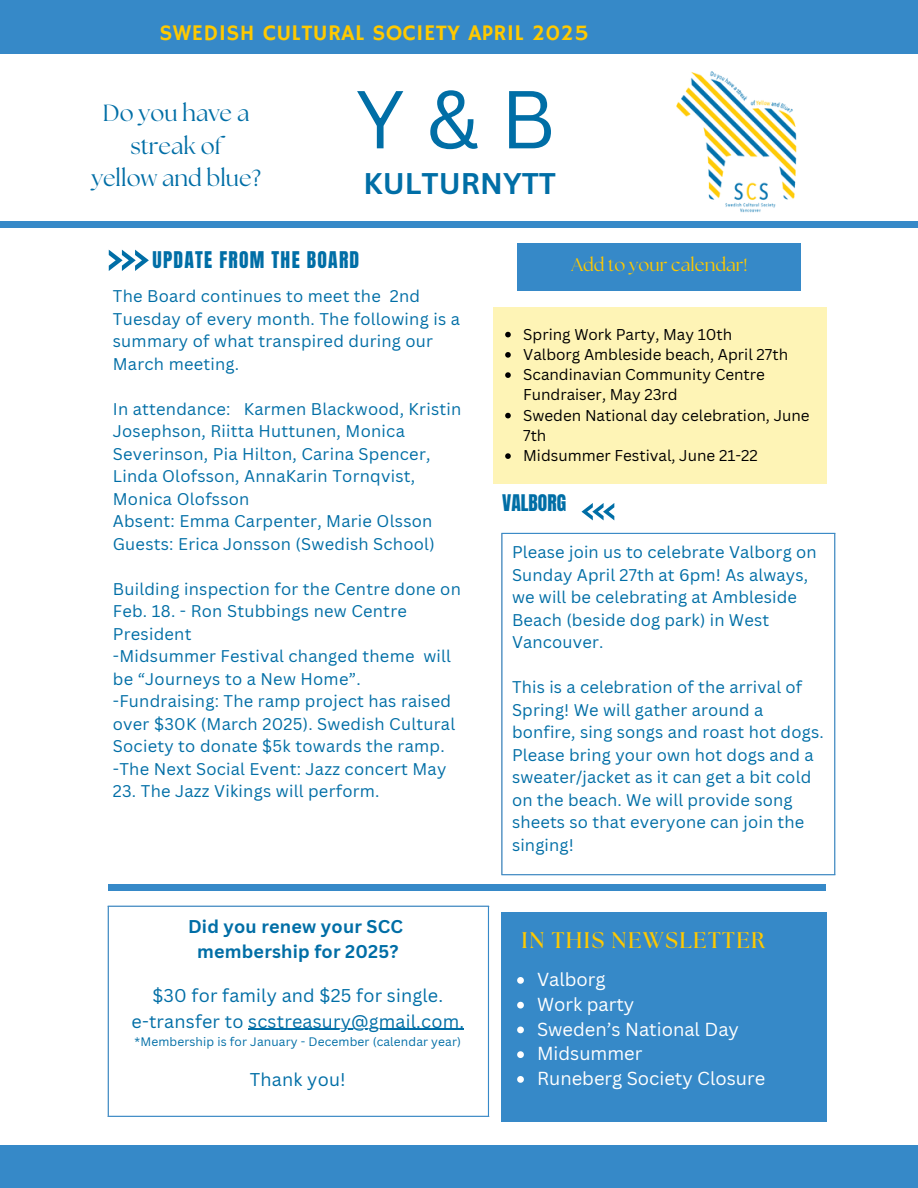
<style>
.page{position:relative;width:918px;height:1188px;background:#fff}
.page>*{position:absolute;margin:0;border:0;box-sizing:border-box;transform-origin:0 0}
.t1{font:80.1px "Canva Sans";color:#006ea6}
.t2{font:700 29.1px "Canva Sans";color:#006ea6}
.t3{font:23.4px/32.7px "The Seasons";color:#006ea6;text-align:center}
.t4{font:700 22.65px "The Seasons";letter-spacing:.065em;color:#ffc900}
.t5{font:22.35px "Hammersmith One";letter-spacing:.015em;color:#ffc900}
.t6{font:19.5px "Anton";letter-spacing:.065em;color:#006ea6}
.t7{font:19.5px "Anton";color:#006ea6}
.t8{font:18.3px "Canva Sans";color:#fff}
.t9{font:18.3px "The Seasons";color:#ffc900}
.t10{font:18px "Canva Sans";letter-spacing:.01em;color:#006ea6}
.t11{font:700 18px "Canva Sans";letter-spacing:.01em;color:#006ea6}
.t12{font:16.5px/22.5px "Canva Sans";letter-spacing:.015em;color:#006ea6}
.t13{font:15.3px/20.2px "Canva Sans";color:#000}
.t14{font:12px "Canva Sans";letter-spacing:.01em;color:#006ea6}
</style>
<div class="page">
<div style="left:0;top:221px;width:918px;height:6px;background:#3689c8"></div>
<div style="left:0;top:0;width:918px;height:54px;background:#3689c8"></div>
<div style="left:0;top:1145px;width:918px;height:43px;background:#3689c8"></div>
<div style="left:109px;top:884px;width:717px;height:6px;background:#3689c8"></div>
<img style="left:676px;top:71px;width:121px;height:142px">
<hr style="left:248px;top:1029px;width:216px;height:1px;background:#006ea6">
<hr style="left:108px;top:907px;width:1px;height:209px;background:#3689c8">
<hr style="left:488px;top:907px;width:1px;height:209px;background:#3689c8">
<hr style="left:108px;top:906px;width:381px;height:1px;background:#3689c8">
<hr style="left:108px;top:1116px;width:381px;height:1px;background:#3689c8">
<div style="left:493px;top:307px;width:333px;height:176px;background:#fef4b6"></div>
<svg style="left:505px;top:332px;width:6px;height:5px"></svg>
<svg style="left:505px;top:352px;width:6px;height:6px"></svg>
<svg style="left:505px;top:372px;width:6px;height:6px"></svg>
<svg style="left:505px;top:413px;width:6px;height:5px"></svg>
<svg style="left:505px;top:453px;width:6px;height:6px"></svg>
<div style="left:518px;top:243px;width:283px;height:48px;background:#3689c8"></div>
<div style="left:501px;top:912px;width:325px;height:209px;background:#3689c8"></div>
<svg style="left:517px;top:977px;width:7px;height:7px"></svg>
<svg style="left:517px;top:1002px;width:7px;height:7px"></svg>
<svg style="left:517px;top:1027px;width:7px;height:6px"></svg>
<svg style="left:517px;top:1051px;width:7px;height:7px"></svg>
<svg style="left:517px;top:1076px;width:7px;height:7px"></svg>
<svg style="left:109px;top:250px;width:40px;height:21px"></svg>
<hr style="left:501px;top:534px;width:2px;height:340px;background:#3689c8">
<hr style="left:834px;top:534px;width:1px;height:340px;background:#3689c8">
<hr style="left:501px;top:533px;width:334px;height:1px;background:#3689c8">
<hr style="left:501px;top:874px;width:334px;height:1px;background:#3689c8">
<svg style="left:582px;top:503px;width:32px;height:17px"></svg>
<p class="t5" style="left:160px;top:20px;width:431px">SWEDISH CULTURAL SOCIETY APRIL 2025</p>
<p class="t3" style="left:103px;top:98px;width:148px">Do you have a streak of</p>
<p class="t1" style="left:356px;top:63px;width:201px">Y&amp;B</p>
<p class="t3" style="left:91px;top:163px;width:171px">yellow and blue?</p>
<p class="t2" style="left:364px;top:163px;width:194px">KULTURNYTT</p>
<p class="t6" style="left:153px;top:245px;width:208px">UPDATE FROM THE BOARD</p>
<p class="t12" style="left:113px;top:284px;width:349px">The Board continues to meet the 2nd<br>Tuesday of every month. The following is a summary of what transpired during our<br>March meeting.</p>
<p class="t12" style="left:113px;top:397px;width:350px">In attendance: Karmen Blackwood, Kristin Josephson, Riitta Huttunen, Monica Severinson, Pia Hilton, Carina Spencer, Linda Olofsson, AnnaKarin Tornqvist, Monica Olofsson</p>
<p class="t12" style="left:113px;top:509px;width:321px">Absent: Emma Carpenter, Marie Olsson</p>
<p class="t12" style="left:113px;top:532px;width:323px">Guests: Erica Jonsson (Swedish School)</p>
<p class="t12" style="left:113px;top:577px;width:350px">Building inspection for the Centre done on<br>Feb. 18. - Ron Stubbings new Centre<br>President</p>
<p class="t12" style="left:113px;top:644px;width:340px">-Midsummer Festival changed theme will be “Journeys to a New Home”.</p>
<p class="t12" style="left:113px;top:689px;width:344px">-Fundraising: The ramp project has raised over $30K (March 2025). Swedish Cultural<br>Society to donate $5k towards the ramp.</p>
<p class="t12" style="left:113px;top:757px;width:335px">-The Next Social Event: Jazz concert May</p>
<p class="t12" style="left:113px;top:779px;width:268px">23. The Jazz Vikings will perform.</p>
<h5 class="t11" style="left:188px;top:914px;width:217px">Did you renew your SCC</h5>
<h1 class="t11" style="left:197px;top:939px;width:203px">membership for 2025?</h1>
<p class="t10" style="left:152px;top:983px;width:292px">$30 for family and $25 for single.</p>
<p class="t10" style="left:132px;top:1008px;width:334px">e-transfer to scstreasury@gmail.com.</p>
<p class="t14" style="left:135px;top:1033px;width:328px">*Membership is for January - December (calendar year)</p>
<h6 class="t10" style="left:250px;top:1067px;width:97px">Thank you!</h6>
<p class="t9" style="left:572px;top:256px;width:177px">Add to your calendar!</p>
<p class="t13" style="left:523px;top:324px;width:211px">Spring Work Party, May 10th</p>
<p class="t13" style="left:523px;top:344px;width:266px">Valborg Ambleside beach, April 27th</p>
<p class="t13" style="left:523px;top:364px;width:243px">Scandinavian Community Centre<br>Fundraiser, May 23rd</p>
<p class="t13" style="left:523px;top:405px;width:288px">Sweden National day celebration, June<br>7th</p>
<p class="t13" style="left:523px;top:445px;width:236px">Midsummer Festival, June 21-22</p>
<p class="t7" style="left:502px;top:489px;width:65px">VALBORG</p>
<p class="t12" style="left:512px;top:541px;width:306px">Please join us to celebrate Valborg on<br>Sunday April 27th at 6pm! As always, we will be celebrating at Ambleside<br>Beach (beside dog park) in West<br>Vancouver.</p>
<p class="t12" style="left:512px;top:676px;width:313px">This is a celebration of the arrival of<br>Spring! We will gather around a bonfire, sing songs and roast hot dogs.<br>Please bring your own hot dogs and a sweater/jacket as it can get a bit cold on the beach. We will provide song sheets so that everyone can join the singing!</p>
<p class="t4" style="left:522px;top:930px;width:245px">IN THIS NEWSLETTER</p>
<p class="t8" style="left:537px;top:966px;width:70px">Valborg</p>
<p class="t8" style="left:537px;top:991px;width:99px">Work party</p>
<p class="t8" style="left:537px;top:1016px;width:203px">Sweden’s National Day</p>
<p class="t8" style="left:537px;top:1041px;width:107px">Midsummer</p>
<p class="t8" style="left:537px;top:1065px;width:230px">Runeberg Society Closure</p>
</div>
